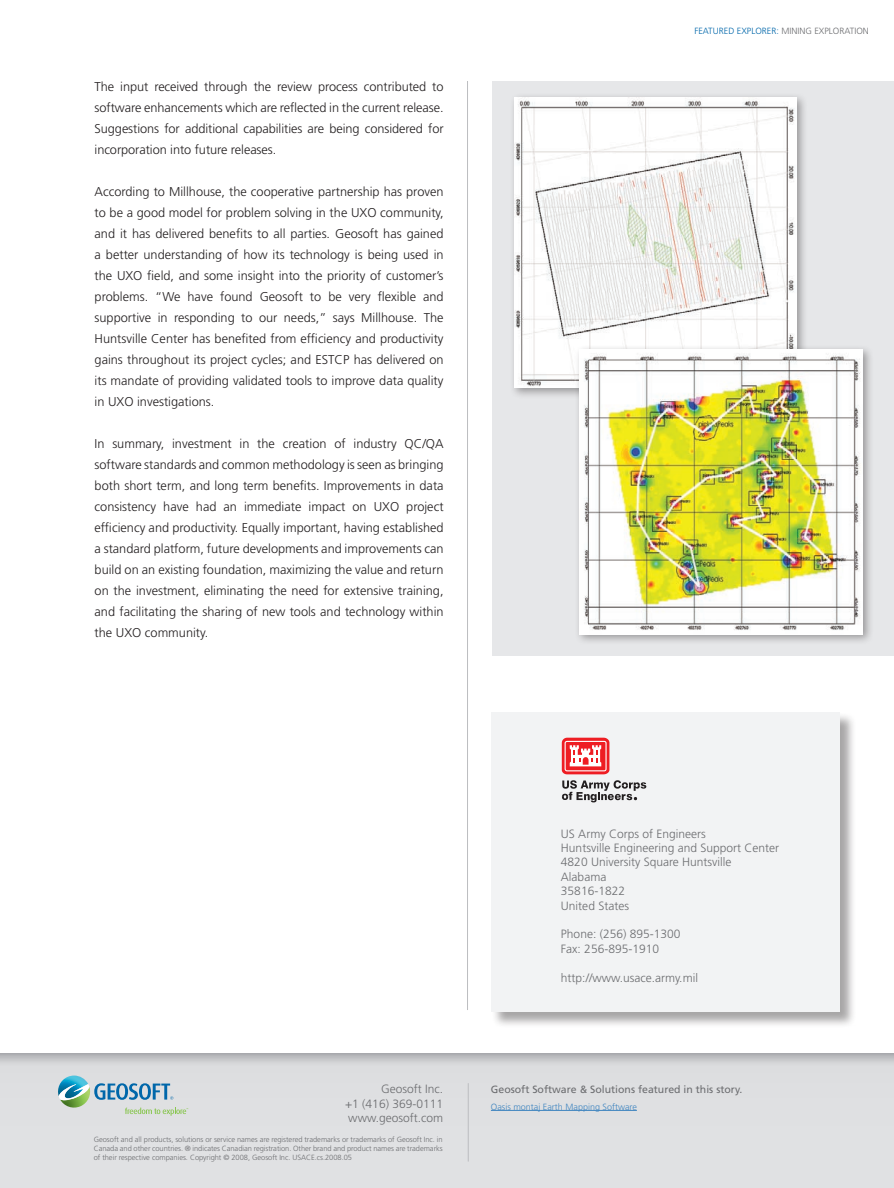
<style>
.page{position:relative;width:894px;height:1188px;background:#fff}
.page>*{position:absolute;margin:0;border:0;box-sizing:border-box;transform-origin:0 0}
.t1{font:300 12.75px/21px "Frutiger LT Std";color:#231f20;text-align:justify}
.t2{font:300 12px/14.4px "Frutiger LT Std";color:#6c6d70}
.t3{font:10.5px "Frutiger LT Std";color:#6c6d70}
.t4{font:300 9px "Frutiger LT Std";color:#6c6d70}
.t5{font:300 9px "Frutiger LT Std";color:#3f85c0}
.t6{font:300 7.5px/9px "Frutiger LT Std";letter-spacing:-.005em;color:#6c6d70;text-align:justify}
.s1{color:#0067aa}
</style>
<div class="page">
<svg style="left:0;top:1053px;width:893px;height:135px;background:#dcdddf"></svg>
<hr style="left:467px;top:1083px;width:1px;height:79px;background:#bcbdc0">
<svg style="left:56px;top:1076px;width:132px;height:40px;background:#b1cace"></svg>
<div style="left:492px;top:81px;width:401px;height:575px;background:#e6e7e9"></div>
<div style="left:508px;top:93px;width:306px;height:313px;background:#231f20;opacity:.4"></div>
<img style="left:514px;top:98px;width:282px;height:289px">
<div style="left:491px;top:712px;width:371px;height:322px;background:#231f20;opacity:.4"></div>
<div style="left:491px;top:712px;width:348px;height:300px;background:#f2f3f4"></div>
<hr style="left:490px;top:1110px;width:146px;height:1px;background:#3f85c0">
<svg style="left:561px;top:738px;width:48px;height:36px"></svg>
<svg style="left:561px;top:780px;width:85px;height:22px"></svg>
<hr style="left:467px;top:81px;width:1px;height:929px;background:#bcbdc0">
<div style="left:574px;top:344px;width:305px;height:308px;background:#231f20;opacity:.4"></div>
<img style="left:579px;top:350px;width:283px;height:284px">
<p class="t1" style="left:94px;top:76px;width:350px">The input received through the review process contributed to software enhancements which are reflected in the current release.<br>Suggestions for additional capabilities are being considered for incorporation into future releases.</p>
<p class="t1" style="left:94px;top:181px;width:350px">According to Millhouse, the cooperative partnership has proven to be a good model for problem solving in the UXO community, and it has delivered benefits to all parties. Geosoft has gained a better understanding of how its technology is being used in the UXO field, and some insight into the priority of customer’s problems. “We have found Geosoft to be very flexible and supportive in responding to our needs,” says Millhouse. The Huntsville Center has benefited from efficiency and productivity gains throughout its project cycles; and ESTCP has delivered on its mandate of providing validated tools to improve data quality in UXO investigations.</p>
<p class="t1" style="left:94px;top:433px;width:350px">In summary, investment in the creation of industry QC/QA software standards and common methodology is seen as bringing both short term, and long term benefits. Improvements in data consistency have had an immediate impact on UXO project efficiency and productivity. Equally important, having established a standard platform, future developments and improvements can build on an existing foundation, maximizing the value and return on the investment, eliminating the need for extensive training, and facilitating the sharing of new tools and technology within the UXO community.</p>
<p class="t4" style="left:694px;top:26px;width:176px"><span class="s1">Featured Explorer</span><span class="s1">:</span> MINING EXPLORATION</p>
<p class="t2" style="left:560px;top:827px;width:220px">US Army Corps of Engineers<br>Huntsville Engineering and Support Center<br>4820 U niversity Square Huntsville<br>Alabama<br>35816-1822<br>U nited States</p>
<p class="t2" style="left:560px;top:927px;width:121px">Phone: (256) 895-1300<br>Fax: 256-895-1910</p>
<p class="t2" style="left:560px;top:971px;width:138px">http://www.usace.army.mil</p>
<p class="t2" style="left:345px;top:1082px;width:99px;text-align:justify;text-indent:36px">Geosoft Inc. +1 (416) 369-0111 www.geosoft.com</p>
<p class="t3" style="left:490px;top:1083px;width:253px">Geosoft Software &amp; Solutions featured in this story.</p>
<p class="t5" style="left:490px;top:1101px;width:147px">Oasis montaj Earth Mapping Software</p>
<p class="t6" style="left:94px;top:1135px;width:350px">Geosoft and all products, solutions or service names are registered trademarks or trademarks of Geosoft Inc. in Canada and other countries. ® indicates Canadian registration. Other brand and product names are trademarks of their respective companies. Copyright © 2008, Geosoft Inc. U SACE.cs.2008.05</p>
</div>
